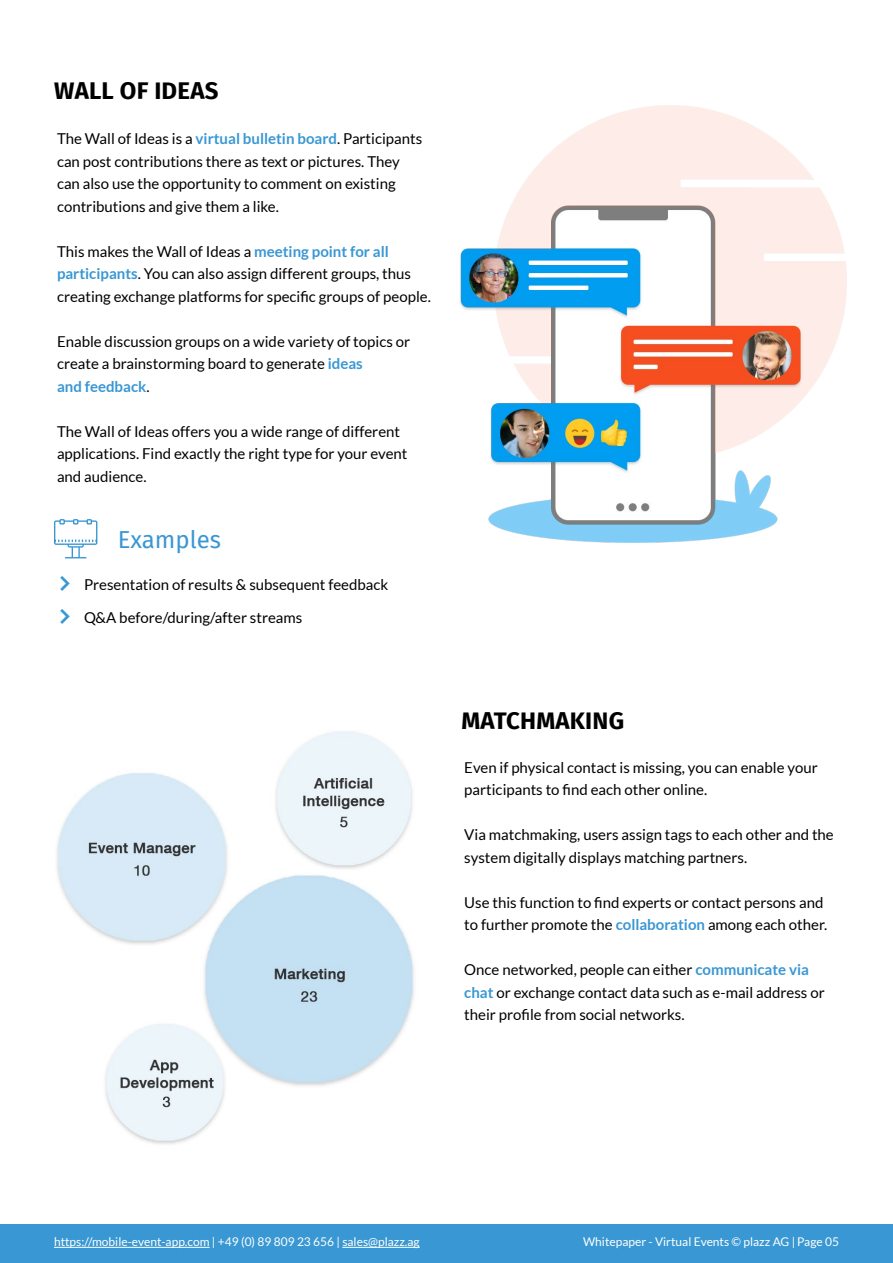
<style>
.page{position:relative;width:893px;height:1263px;background:#fff}
.page>*{position:absolute;margin:0;border:0;box-sizing:border-box;transform-origin:0 0}
.t1{font:700 24px "Fira Sans";letter-spacing:.01em;color:#000}
.t2{font:24px "Fira Sans";color:#3997d3}
.t3{font:15px/22.5px "Lato";color:#000}
.t4{font:12px "Lato";color:#fff}
.s1{font-weight:700;color:#3997d3}
</style>
<div class="page">
<div style="left:0;top:1224px;width:893px;height:39px;background:#3997d3"></div>
<hr style="left:54px;top:1247px;width:156px;height:1px;background:#fff">
<hr style="left:342px;top:1247px;width:78px;height:1px;background:#fff">
<img style="left:460px;top:106px;width:386px;height:436px">
<svg style="left:54px;top:519px;width:44px;height:40px"></svg>
<img style="left:57px;top:731px;width:357px;height:414px">
<h1 class="t1" style="left:54px;top:70px;width:166px">WALL OF IDEAS</h1>
<p class="t3" style="left:57px;top:127px;width:367px">The Wall of Ideas is a <span class="s1">virtual bulletin board</span>. Participants can post contributions there as text or pictures. They can also use the opportunity to comment on existing contributions and give them a like.</p>
<p class="t3" style="left:57px;top:240px;width:375px">This makes the Wall of Ideas a <span class="s1">meeting point for all participants</span>. You can also assign different groups, thus creating exchange platforms for specific groups of people.</p>
<p class="t3" style="left:57px;top:330px;width:355px">Enable discussion groups on a wide variety of topics or create a brainstorming board to generate <span class="s1">ideas<br>and feedback</span>.</p>
<p class="t3" style="left:57px;top:420px;width:352px">The Wall of Ideas offers you a wide range of different applications. Find exactly the right type for your event and audience.</p>
<h1 class="t2" style="left:118px;top:521px;width:105px">Examples</h1>
<p class="t3" style="left:84px;top:573px;width:306px">Presentation of results &amp; subsequent feedback</p>
<p class="t3" style="left:84px;top:606px;width:220px">Q&amp;A before/during/after streams</p>
<h1 class="t1" style="left:461px;top:700px;width:164px">MATCHMAKING</h1>
<p class="t3" style="left:464px;top:756px;width:355px">Even if physical contact is missing, you can enable your participants to find each other online.</p>
<p class="t3" style="left:464px;top:824px;width:371px">Via matchmaking, users assign tags to each other and the system digitally displays matching partners.</p>
<p class="t3" style="left:464px;top:891px;width:364px">Use this function to find experts or contact persons and to further promote the <span class="s1">collaboration</span> among each other.</p>
<p class="t3" style="left:464px;top:959px;width:362px">Once networked, people can either <span class="s1">communicate via chat</span> or exchange contact data such as e-mail address or their profile from social networks.</p>
<p class="t4" style="left:54px;top:1235px;width:367px">https://mobile-event-app.com | +49 (0) 89 809 23 656 | sales@plazz.ag</p>
<p class="t4" style="left:583px;top:1235px;width:257px">Whitepaper - Virtual Events © plazz AG | Page 05</p>
</div>
